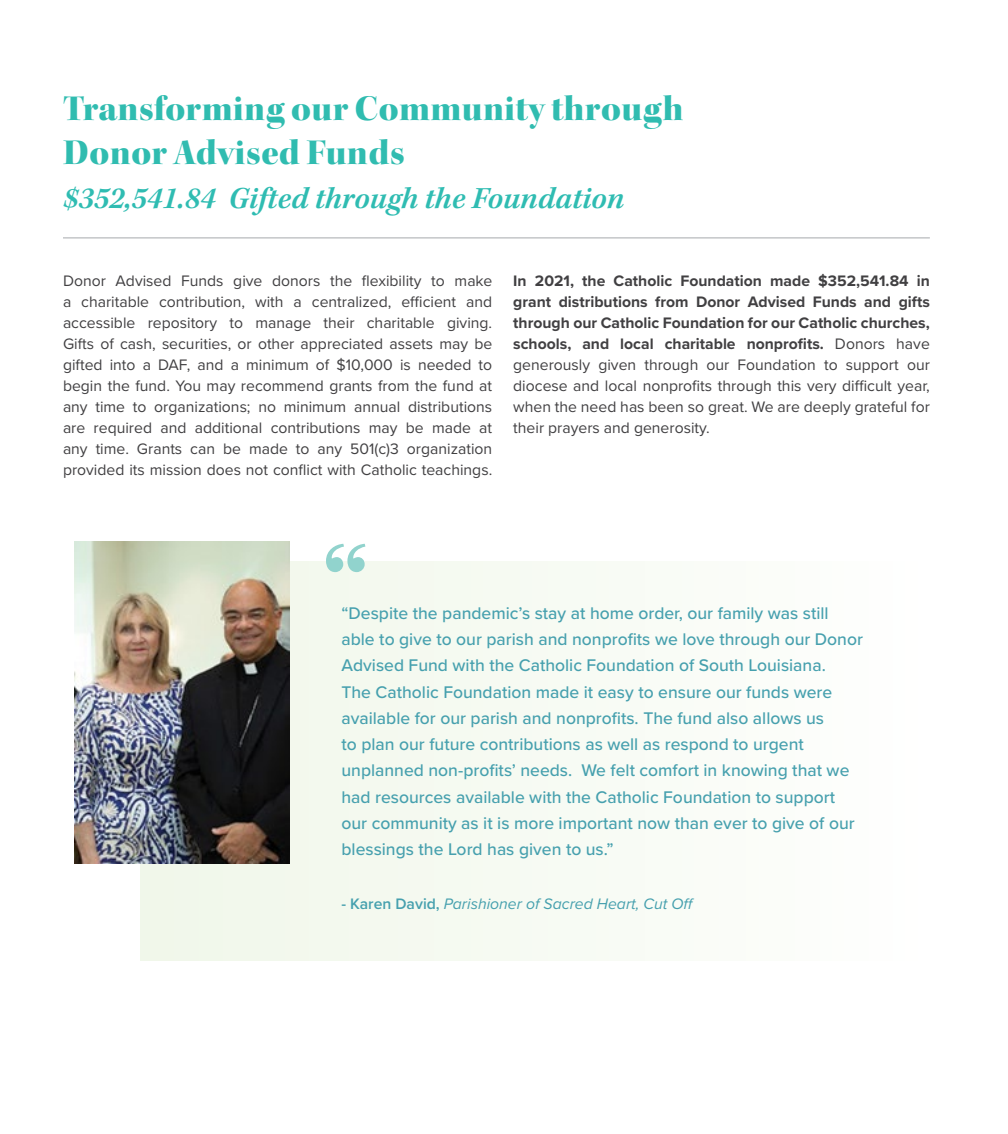
<style>
.page{position:relative;width:1008px;height:1134px;background:#fff}
.page>*{position:absolute;margin:0;border:0;box-sizing:border-box;transform-origin:0 0}
.t1{font:700 105px "Kepler Std";color:#91d3cd}
.t2{font:36.75px/43.8px "Kepler Std Black Disp";letter-spacing:.01em;color:#30bcb0}
.t3{font:italic 600 31.5px "Kepler Std";color:#2fbcb2}
.t4{font:500 17.5px/26.2px "Proxima Nova";color:#46a0ae}
.t5{font:15.75px/21px "Proxima Nova";color:#414042;text-align:justify}
.t6{font:italic 15.75px "Proxima Nova";color:#46a0ae}
.s1{font-weight:700}
.s2{font-weight:600;font-style:normal}
</style>
<div class="page">
<hr style="left:63px;top:237px;width:867px;height:2px;background:#bcbec0">
<div style="left:140px;top:561px;width:780px;height:400px;background:#f7fbf4"></div>
<img style="left:75px;top:542px;width:214px;height:321px">
<h2 class="t2" style="left:63px;top:87px;width:622px">Transforming our Community through<br>Donor Advised Funds</h2>
<h3 class="t3" style="left:63px;top:180px;width:562px">$352,541.84 Gifted through the Foundation</h3>
<p class="t5" style="left:63px;top:270px;width:431px">Donor Advised Funds give donors the flexibility to make a charitable contribution, with a centralized, efficient and accessible repository to manage their charitable giving.<br>Gifts of cash, securities, or other appreciated assets may be gifted into a DAF, and a minimum of $10,000 is needed to begin the fund. You may recommend grants from the fund at any time to organizations; no minimum annual distributions are required and additional contributions may be made at any time. Grants can be made to any 501(c)3 organization provided its mission does not conflict with Catholic teachings.</p>
<p class="t5" style="left:513px;top:270px;width:418px"><span class="s1">In 2021, the Catholic Foundation made $352,541.84 in grant distributions from Donor Advised Funds and gifts through our Catholic Foundation for our Catholic churches, schools, and local charitable nonprofits.</span> Donors have generously given through our Foundation to support our diocese and local nonprofits through this very difficult year, when the need has been so great. We are deeply grateful for their prayers and generosity.</p>
<h1 class="t1" style="left:323px;top:526px;width:48px">“</h1>
<p class="t4" style="left:341px;top:599px;width:523px">“Despite the pandemic’s stay at home order, our family was still able to give to our parish and nonprofits we love through our Donor Advised Fund with the Catholic Foundation of South Louisiana.<br>The Catholic Foundation made it easy to ensure our funds were available for our parish and nonprofits. The fund also allows us<br>to plan our future contributions as well as respond to urgent unplanned non-profits’ needs. We felt comfort in knowing that we had resources available with the Catholic Foundation to support our community as it is more important now than ever to give of our blessings the Lord has given to us.”</p>
<p class="t6" style="left:341px;top:892px;width:354px"><span class="s2">- Karen David,</span> Parishioner of Sacred Heart, Cut Off</p>
</div>
